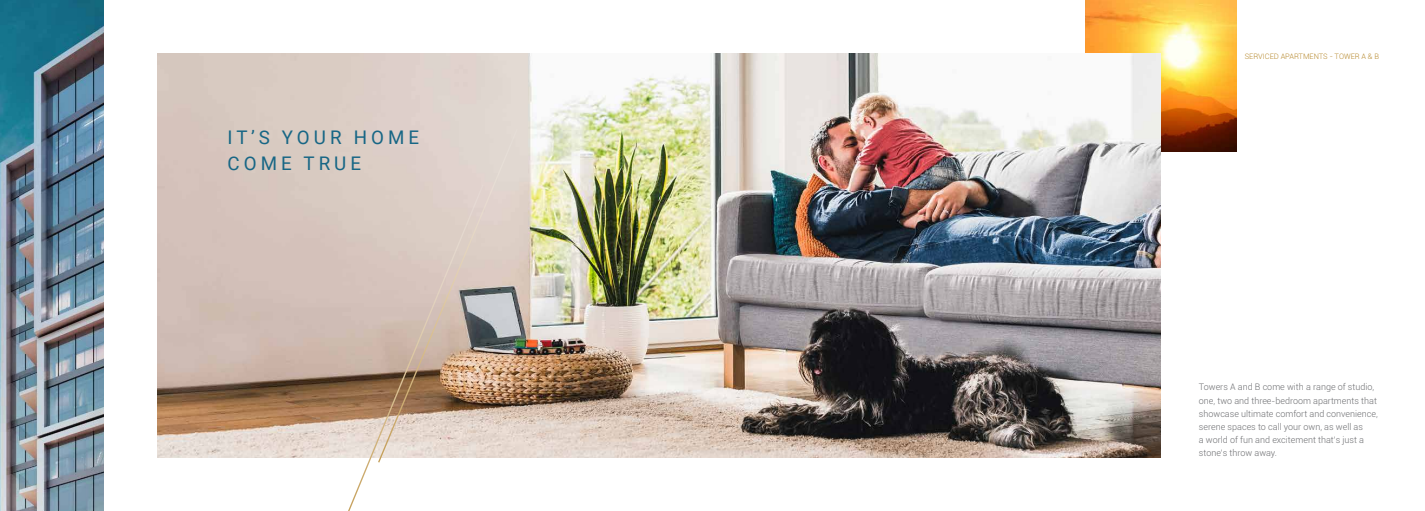
<style>
.page{position:relative;width:1425px;height:511px;background:#fff}
.page>*{position:absolute;margin:0;border:0;box-sizing:border-box;transform-origin:0 0}
.t1{font:18.75px/25.5px "Roboto";letter-spacing:.215em;color:#176685}
.t2{font:300 9px/13.2px "Roboto";color:#6d6e71}
.t3{font:300 7.5px "Roboto";color:#b6882c}
</style>
<div class="page">
<img style="left:1085px;top:0;width:151px;height:151px">
<img style="left:158px;top:53px;width:1002px;height:404px">
<img style="left:0;top:0;width:103px;height:510px">
<svg style="left:347px;top:184px;width:30px;height:326px;background:#d3c1b6"></svg>
<svg style="left:377px;top:128px;width:141px;height:335px;background:#cebdb1"></svg>
<h1 class="t1" style="left:227px;top:126px;width:193px">IT’S YOUR HOME<br>COME TRUE</h1>
<p class="t3" style="left:1244px;top:53px;width:136px">SERVICED APARTMENTS - TOWER A &amp; B</p>
<p class="t2" style="left:1198px;top:381px;width:180px">Towers A and B come with a range of studio, one, two and three-bedroom apartments that showcase ultimate comfort and convenience, serene spaces to call your own, as well as<br>a world of fun and excitement that’s just a stone’s throw away.</p>
</div>
